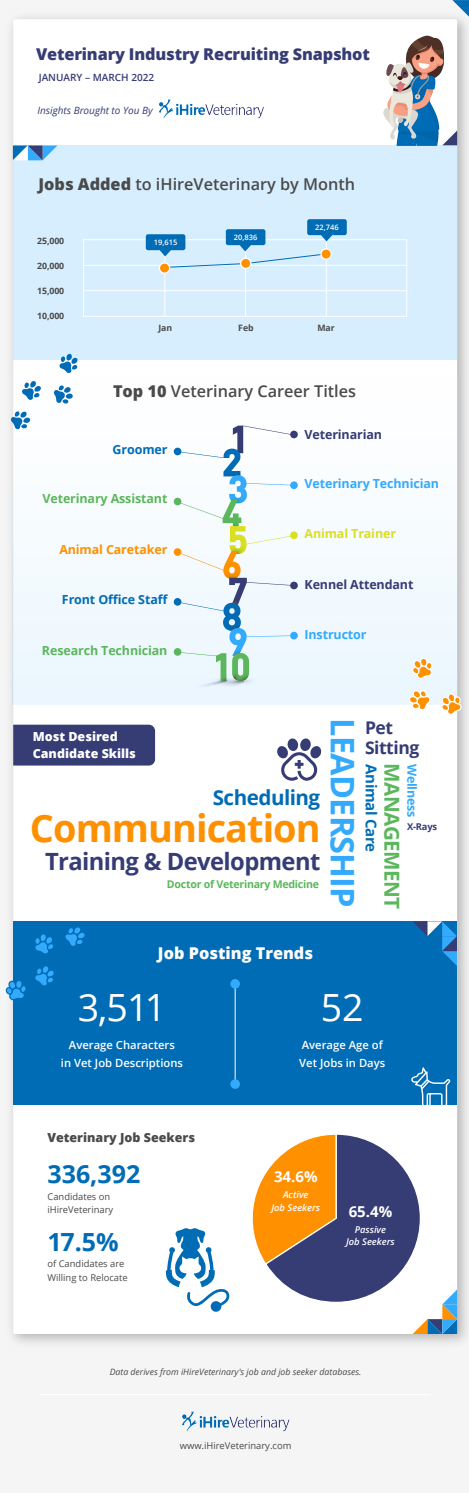
<style>
.page{position:relative;width:469px;height:1493px;background:#fff}
.page>*{position:absolute;margin:0;border:0;box-sizing:border-box;transform-origin:0 0}
.t1{font:700 37.88px "Open Sans";letter-spacing:-.025em;color:#ff9000}
.t2{font:37.5px "Open Sans";color:#fff}
.t3{font:700 32.5px "Open Sans";letter-spacing:-.025em;color:#33aafc}
.t4{font:700 25px "Open Sans";color:#006cb6}
.t5{font:700 23.75px "Open Sans";letter-spacing:-.025em;color:#363c74}
.t6{font:700 20.62px "Open Sans";letter-spacing:-.025em;color:#006cb6}
.t7{font:700 20.62px "Open Sans";letter-spacing:-.025em;color:#5bb75b}
.t8{font:700 17.5px/19.7px "Open Sans";letter-spacing:-.025em;color:#363c74}
.t9{font:600 16.25px "Open Sans";color:#4a4a4a}
.t10{font:800 16.25px "Open Sans";letter-spacing:-.01em;color:#363c74}
.t11{font:800 16.25px "Open Sans";color:#fff}
.t12{font:700 15px "Open Sans";color:#fff}
.t13{font:700 15px "Open Sans";letter-spacing:-.025em;color:#006cb6}
.t14{font:700 12.5px "Open Sans";letter-spacing:-.01em;color:#33aafc}
.t15{font:700 12.5px "Open Sans";letter-spacing:-.01em;color:#5bb75b}
.t16{font:700 12.5px "Open Sans";letter-spacing:-.01em;color:#363c74}
.t17{font:800 12.5px/16.2px "Open Sans";color:#fff}
.t18{font:700 12.5px "Open Sans";letter-spacing:-.01em;color:#006cb6}
.t19{font:800 12.5px "Open Sans";color:#4a4a4a}
.t20{font:700 12.5px "Open Sans";letter-spacing:-.01em;color:#ff9000}
.t21{font:700 12.5px "Open Sans";letter-spacing:-.01em;color:#d9e021}
.t22{font:600 11.25px/17.5px "Open Sans";color:#fff;text-align:center}
.t23{font:700 10.62px "Open Sans";letter-spacing:-.025em;color:#5bb75b}
.t24{font:italic 10px "Open Sans";color:#363c74}
.t25{font:600 10px "Open Sans";color:#363c74}
.t26{font:9.38px/13.8px "Open Sans";color:#4a4a4a}
.t27{font:italic 600 9.38px/12.5px "Open Sans";color:#fff;text-align:center}
.t28{font:700 9.38px "Open Sans";color:#363c74}
.t29{font:italic 8.75px "Open Sans";color:#4a4a4a}
.t30{font:700 8.75px "Open Sans";letter-spacing:-.01em;color:#4a4a4a}
.t31{font:600 7.5px "Open Sans";color:#fff}
.s1{font-weight:800}
</style>
<div class="page">
<div style="left:0;top:0;width:469px;height:1492px;background:#f5f5f5"></div>
<img style="left:5px;top:17px;width:462px;height:1326px">
<div style="left:13px;top:19px;width:444px;height:1314px;background:#fff"></div>
<hr style="left:41px;top:1394px;width:389px;height:1px;background:#fff">
<img style="left:155px;top:98px;width:175px;height:22px">
<svg style="left:382px;top:35px;width:75px;height:110px"></svg>
<div style="left:13px;top:145px;width:444px;height:214px;background:#d7eefe"></div>
<svg style="left:13px;top:145px;width:44px;height:15px"></svg>
<hr style="left:245px;top:240px;width:1px;height:76px;background:#fff">
<hr style="left:326px;top:240px;width:1px;height:76px;background:#fff">
<hr style="left:84px;top:290px;width:323px;height:1px;background:#fff">
<hr style="left:84px;top:265px;width:323px;height:1px;background:#fff">
<div style="left:83px;top:239px;width:324px;height:78px;border:1px solid #fff"></div>
<div style="left:13px;top:374px;width:444px;height:330px;background:#f6fbfe"></div>
<svg style="left:177px;top:425px;width:118px;height:265px"></svg>
<div style="left:290px;top:531px;width:8px;height:8px;background:#d9e021;border-radius:50%"></div>
<div style="left:174px;top:447px;width:7px;height:8px;background:#006cb6;border-radius:50%"></div>
<div style="left:174px;top:598px;width:7px;height:7px;background:#006cb6;border-radius:50%"></div>
<div style="left:174px;top:497px;width:7px;height:8px;background:#5bb75b;border-radius:50%"></div>
<div style="left:174px;top:548px;width:7px;height:8px;background:#ff9000;border-radius:50%"></div>
<div style="left:174px;top:648px;width:7px;height:7px;background:#5bb75b;border-radius:50%"></div>
<div style="left:290px;top:430px;width:8px;height:8px;background:#363c74;border-radius:50%"></div>
<div style="left:290px;top:481px;width:8px;height:8px;background:#33aafc;border-radius:50%"></div>
<div style="left:290px;top:581px;width:8px;height:8px;background:#363c74;border-radius:50%"></div>
<div style="left:290px;top:632px;width:8px;height:7px;background:#33aafc;border-radius:50%"></div>
<div style="left:13px;top:921px;width:444px;height:183px;background:#006cb6"></div>
<svg style="left:240px;top:1132px;width:217px;height:201px"></svg>
<img style="left:182px;top:1411px;width:108px;height:21px">
<svg style="left:166px;top:1227px;width:63px;height:84px"></svg>
<svg style="left:413px;top:921px;width:44px;height:45px"></svg>
<hr style="left:235px;top:983px;width:1px;height:100px;background:#fff">
<div style="left:230px;top:979px;width:10px;height:9px;background:#33aafc;border-radius:50%"></div>
<div style="left:230px;top:1079px;width:10px;height:9px;background:#33aafc;border-radius:50%"></div>
<svg style="left:452px;top:0;width:17px;height:17px"></svg>
<div style="left:13px;top:724px;width:142px;height:41px;background:#363c74"></div>
<svg style="left:276px;top:738px;width:46px;height:42px"></svg>
<svg style="left:411px;top:1067px;width:43px;height:40px"></svg>
<svg style="left:10px;top:411px;width:21px;height:19px"></svg>
<svg style="left:54px;top:385px;width:19px;height:19px"></svg>
<svg style="left:58px;top:353px;width:20px;height:21px"></svg>
<svg style="left:22px;top:381px;width:19px;height:19px"></svg>
<svg style="left:408px;top:690px;width:23px;height:20px"></svg>
<svg style="left:412px;top:658px;width:20px;height:21px"></svg>
<svg style="left:441px;top:693px;width:21px;height:22px"></svg>
<svg style="left:6px;top:979px;width:20px;height:21px"></svg>
<svg style="left:35px;top:966px;width:19px;height:20px"></svg>
<svg style="left:65px;top:927px;width:20px;height:19px"></svg>
<svg style="left:35px;top:934px;width:18px;height:20px"></svg>
<hr style="left:164px;top:240px;width:1px;height:76px;background:#fff">
<svg style="left:146px;top:219px;width:201px;height:55px"></svg>
<h3 class="t10" style="left:36px;top:42px;width:335px">Veterinary Industry Recruiting Snapshot</h3>
<p class="t25" style="left:39px;top:71px;width:117px">JANUARY – MARCH 2022</p>
<p class="t24" style="left:37px;top:104px;width:117px">Insights Brought to You By</p>
<h3 class="t9" style="left:38px;top:172px;width:318px"><span class="s1">Jobs Added</span> to iHireVeterinary by Month</h3>
<p class="t30" style="left:37px;top:235px;width:29px">25,000</p>
<p class="t30" style="left:37px;top:260px;width:29px">20,000</p>
<p class="t30" style="left:37px;top:285px;width:29px">15,000</p>
<p class="t30" style="left:37px;top:310px;width:29px">10,000</p>
<p class="t31" style="left:154px;top:237px;width:25px">19,615</p>
<p class="t30" style="left:158px;top:321px;width:15px">Jan</p>
<p class="t31" style="left:234px;top:232px;width:25px">20,836</p>
<p class="t31" style="left:315px;top:222px;width:25px">22,746</p>
<p class="t30" style="left:238px;top:321px;width:17px">Feb</p>
<p class="t30" style="left:317px;top:321px;width:19px">Mar</p>
<h3 class="t9" style="left:113px;top:380px;width:244px"><span class="s1">Top 10</span> Veterinary Career Titles</h3>
<h3 class="t18" style="left:113px;top:441px;width:56px">Groomer</h3>
<h3 class="t16" style="left:304px;top:426px;width:79px">Veterinarian</h3>
<h3 class="t14" style="left:304px;top:475px;width:136px">Veterinary Technician</h3>
<h3 class="t15" style="left:42px;top:490px;width:126px">Veterinary Assistant</h3>
<h3 class="t20" style="left:59px;top:540px;width:110px">Animal Caretaker</h3>
<h3 class="t18" style="left:62px;top:591px;width:107px">Front Office Staff</h3>
<h3 class="t15" style="left:42px;top:641px;width:127px">Research Technician</h3>
<h3 class="t21" style="left:304px;top:525px;width:93px">Animal Trainer</h3>
<h3 class="t16" style="left:304px;top:575px;width:110px">Kennel Attendant</h3>
<h3 class="t14" style="left:304px;top:626px;width:64px">Instructor</h3>
<h3 class="t17" style="left:33px;top:728px;width:105px">Most Desired<br>Candidate Skills</h3>
<h3 class="t6" style="left:213px;top:782px;width:109px">Scheduling</h3>
<h1 class="t1" style="left:30px;top:801px;width:292px">Communication</h1>
<h3 class="t5" style="left:45px;top:844px;width:277px">Training &amp; Development</h3>
<p class="t23" style="left:167px;top:877px;width:154px">Doctor of Veterinary Medicine</p>
<h3 class="t3" style="left:365px;top:718px;width:191px;rotate:90deg">LEADERSHIP</h3>
<h3 class="t8" style="left:365px;top:717px;width:56px">Pet<br>Sitting</h3>
<h3 class="t13" style="left:382px;top:764px;width:89px;rotate:90deg">Animal Care</h3>
<h3 class="t7" style="left:406px;top:763px;width:148px;rotate:90deg">MANAGEMENT</h3>
<h3 class="t14" style="left:421px;top:764px;width:54px;rotate:90deg">Wellness</h3>
<p class="t28" style="left:407px;top:820px;width:31px">X-Rays</p>
<h3 class="t11" style="left:158px;top:940px;width:157px">Job Posting Trends</h3>
<h2 class="t2" style="left:78px;top:981px;width:90px">3,511</h2>
<p class="t22" style="left:61px;top:1036px;width:124px">Average Characters<br>in Vet Job Descriptions</p>
<h2 class="t2" style="left:321px;top:981px;width:44px">52</h2>
<p class="t22" style="left:299px;top:1036px;width:87px;text-align:left">Average Age of<br>Vet Jobs in Days</p>
<h3 class="t19" style="left:47px;top:1127px;width:149px">Veterinary Job Seekers</h3>
<h3 class="t4" style="left:47px;top:1156px;width:94px">336,392</h3>
<p class="t26" style="left:47px;top:1189px;width:67px">Candidates on iHireVeterinary</p>
<h3 class="t4" style="left:47px;top:1224px;width:73px">17.5%</h3>
<p class="t26" style="left:47px;top:1256px;width:82px">of Candidates are<br>Willing to Relocate</p>
<h3 class="t12" style="left:274px;top:1166px;width:45px">34.6%</h3>
<p class="t27" style="left:271px;top:1188px;width:50px">Active<br>Job Seekers</p>
<h3 class="t12" style="left:349px;top:1200px;width:45px">65.4%</h3>
<p class="t27" style="left:346px;top:1223px;width:50px">Passive<br>Job Seekers</p>
<p class="t29" style="left:110px;top:1365px;width:253px">Data derives from iHireVeterinary's job and job seeker databases.</p>
<p class="t26" style="left:180px;top:1438px;width:113px">www.iHireVeterinary.com</p>
</div>
